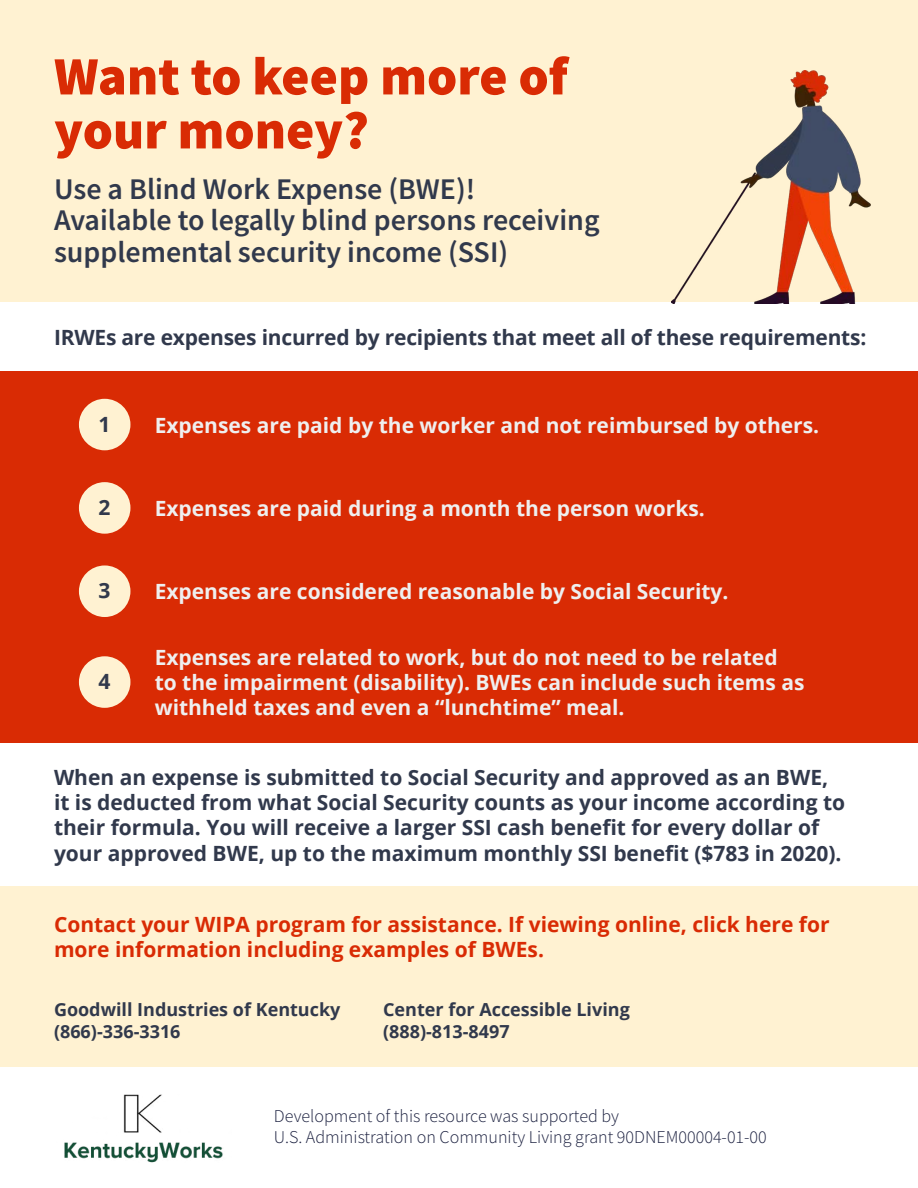
<style>
.page{position:relative;width:918px;height:1188px;background:#fff}
.page>*{position:absolute;margin:0;border:0;box-sizing:border-box;transform-origin:0 0}
.t1{font:900 54px/54px "Source Sans Pro";color:#d92b04}
.t2{font:600 30px/31.5px "Source Sans Pro";color:#31394c}
.t3{font:700 21px/25.2px "Open Sans";color:#31394c}
.t4{font:700 21px/25.2px "Open Sans";color:#efefef}
.t5{font:700 21px/25.2px "Open Sans";color:#d92b04}
.t6{font:300 18px "Source Sans Pro";color:#1c2140}
.t7{font:700 18px/21.6px "Open Sans";color:#31394c}
</style>
<div class="page">
<div style="left:0;top:886px;width:918px;height:181px;background:#fff2d2"></div>
<div style="left:0;top:371px;width:918px;height:372px;background:#d92b04"></div>
<div style="left:79px;top:399px;width:51px;height:51px;background:#fff2d2;border-radius:50%"></div>
<div style="left:79px;top:565px;width:51px;height:52px;background:#fff2d2;border-radius:50%"></div>
<div style="left:79px;top:482px;width:51px;height:52px;background:#fff2d2;border-radius:50%"></div>
<div style="left:79px;top:656px;width:51px;height:52px;background:#fff2d2;border-radius:50%"></div>
<div style="left:0;top:0;width:918px;height:302px;background:#fff2d2"></div>
<img style="left:672px;top:70px;width:199px;height:233px">
<img style="left:64px;top:1094px;width:159px;height:69px">
<p class="t1" style="left:54px;top:49px;width:515px">Want to keep more of your money?</p>
<p class="t2" style="left:54px;top:173px;width:423px">Use a Blind Work Expense (BWE)!</p>
<p class="t2" style="left:54px;top:204px;width:547px">Available to legally blind persons receiving supplemental security income (SSI)</p>
<p class="t3" style="left:54px;top:324px;width:814px">IRWEs are expenses incurred by recipients that meet all of these requirements:</p>
<p class="t3" style="left:99px;top:411px;width:13px">1</p>
<p class="t4" style="left:155px;top:412px;width:666px">Expenses are paid by the worker and not reimbursed by others.</p>
<p class="t3" style="left:99px;top:494px;width:13px">2</p>
<p class="t4" style="left:155px;top:495px;width:552px">Expenses are paid during a month the person works.</p>
<p class="t3" style="left:99px;top:578px;width:13px">3</p>
<p class="t4" style="left:155px;top:579px;width:575px">Expenses are considered reasonable by Social Security.</p>
<p class="t3" style="left:99px;top:668px;width:13px">4</p>
<p class="t4" style="left:155px;top:644px;width:651px">Expenses are related to work, but do not need to be related to the impairment (disability). BWEs can include such items as withheld taxes and even a “lunchtime” meal.</p>
<p class="t3" style="left:54px;top:764px;width:793px">When an expense is submitted to Social Security and approved as an BWE, it is deducted from what Social Security counts as your income according to their formula. You will receive a larger SSI cash benefit for every dollar of your approved BWE, up to the maximum monthly SSI benefit ($783 in 2020).</p>
<p class="t5" style="left:54px;top:911px;width:777px">Contact your WIPA program for assistance. If viewing online, click here for more information including examples of BWEs.</p>
<p class="t7" style="left:54px;top:998px;width:288px">Goodwill Industries of Kentucky (866)-336-3316</p>
<p class="t7" style="left:383px;top:998px;width:248px">Center for Accessible Living (888)-813-8497</p>
<p class="t6" style="left:274px;top:1105px;width:347px">Development of this resource was supported by</p>
<p class="t6" style="left:274px;top:1126px;width:494px">U.S. Administration on Community Living grant 90DNEM00004-01-00</p>
</div>
